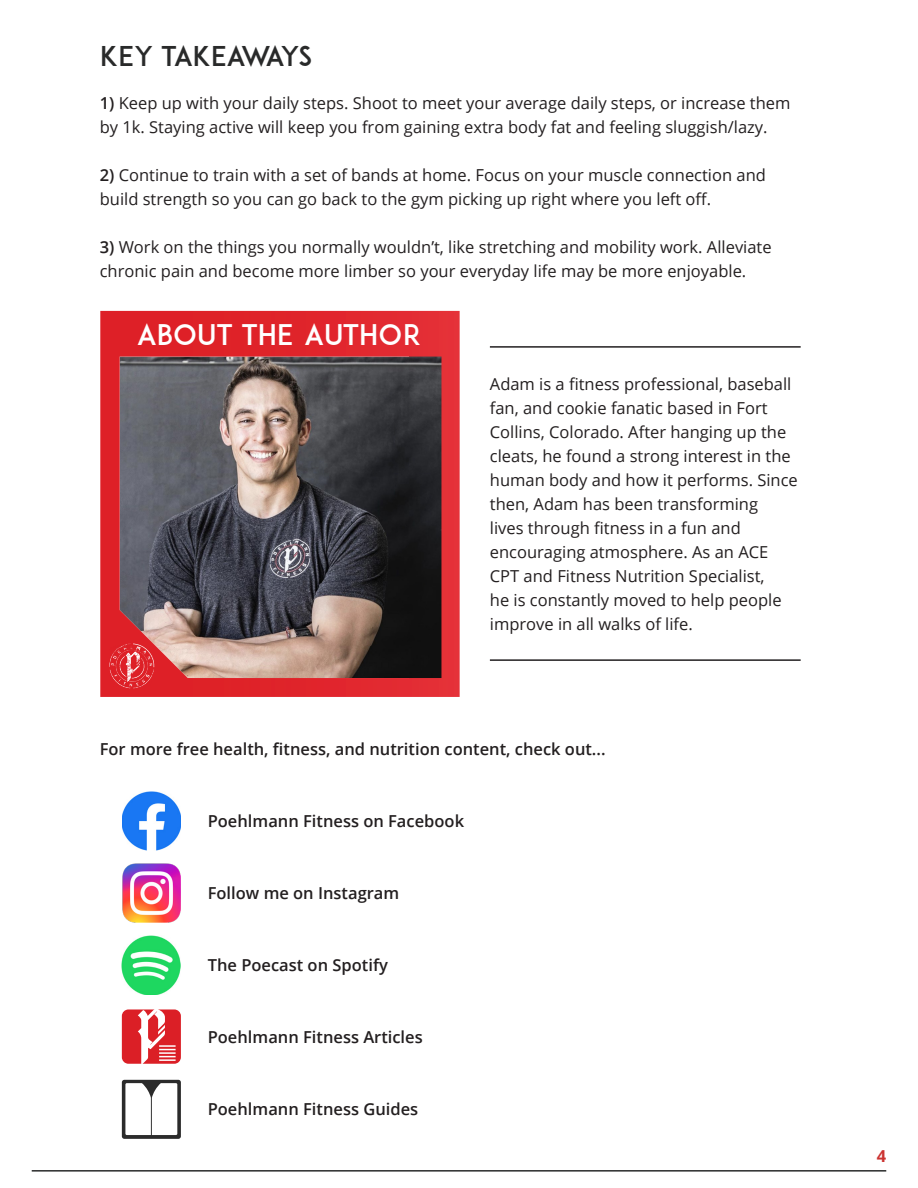
<style>
.page{position:relative;width:918px;height:1188px;background:#fff}
.page>*{position:absolute;margin:0;border:0;box-sizing:border-box;transform-origin:0 0}
.t1{font:28.2px "ADAM.CGPRO";color:#fff}
.t2{font:27px "ADAM.CGPRO";letter-spacing:-.025em;color:#292a2a}
.t3{font:16.5px/24px "Open Sans";color:#231f20}
.t4{font:600 16.5px "Open Sans";color:#231f20}
.t5{font:700 16.5px "Open Sans";color:#cc3432}
.s1{font-weight:600}
</style>
<div class="page">
<hr style="left:32px;top:1170px;width:854px;height:2px;background:#292a2a">
<svg style="left:100px;top:311px;width:360px;height:386px;background:#7f4a4d"></svg>
<img style="left:109px;top:648px;width:10px;height:19px">
<img style="left:114px;top:663px;width:5px;height:3px">
<img style="left:114px;top:686px;width:40px;height:2px">
<svg style="left:119px;top:644px;width:35px;height:23px"></svg>
<hr style="left:490px;top:346px;width:311px;height:2px;background:#231f20">
<hr style="left:490px;top:659px;width:311px;height:2px;background:#231f20">
<div style="left:122px;top:1009px;width:59px;height:55px;background:#db1f26;border-radius:7px"></div>
<svg style="left:138px;top:1009px;width:38px;height:55px"></svg>
<img style="left:122px;top:792px;width:59px;height:59px">
<img style="left:122px;top:936px;width:59px;height:59px">
<img style="left:122px;top:864px;width:59px;height:58px">
<svg style="left:122px;top:1080px;width:59px;height:59px"></svg>
<p class="t2" style="left:100px;top:40px;width:214px">KEY TAKEAWAYS</p>
<p class="t3" style="left:100px;top:91px;width:692px"><span class="s1">1)</span> Keep up with your daily steps. Shoot to meet your average daily steps, or increase them by 1k. Staying active will keep you from gaining extra body fat and feeling sluggish/lazy.</p>
<p class="t3" style="left:100px;top:163px;width:668px"><span class="s1">2)</span> Continue to train with a set of bands at home. Focus on your muscle connection and build strength so you can go back to the gym picking up right where you left off.</p>
<p class="t3" style="left:100px;top:235px;width:673px"><span class="s1">3)</span> Work on the things you normally wouldn’t, like stretching and mobility work. Alleviate chronic pain and become more limber so your everyday life may be more enjoyable.</p>
<h1 class="t1" style="left:137px;top:317px;width:286px">ABOUT THE AUTHOR</h1>
<p class="t3" style="left:490px;top:371px;width:309px">Adam is a fitness professional, baseball fan, and cookie fanatic based in Fort Collins, Colorado. After hanging up the cleats, he found a strong interest in the human body and how it performs. Since then, Adam has been transforming<br>lives through fitness in a fun and encouraging atmosphere. As an ACE CPT and Fitness Nutrition Specialist,<br>he is constantly moved to help people improve in all walks of life.</p>
<p class="t4" style="left:100px;top:738px;width:507px">For more free health, fitness, and nutrition content, check out...</p>
<p class="t4" style="left:208px;top:810px;width:258px">Poehlmann Fitness on Facebook</p>
<p class="t4" style="left:208px;top:882px;width:193px">Follow me on Instagram</p>
<p class="t4" style="left:208px;top:954px;width:182px">The Poecast on Spotify</p>
<p class="t4" style="left:208px;top:1026px;width:217px">Poehlmann Fitness Articles</p>
<p class="t4" style="left:208px;top:1098px;width:212px">Poehlmann Fitness Guides</p>
<p class="t5" style="left:877px;top:1145px;width:11px">4</p>
</div>
